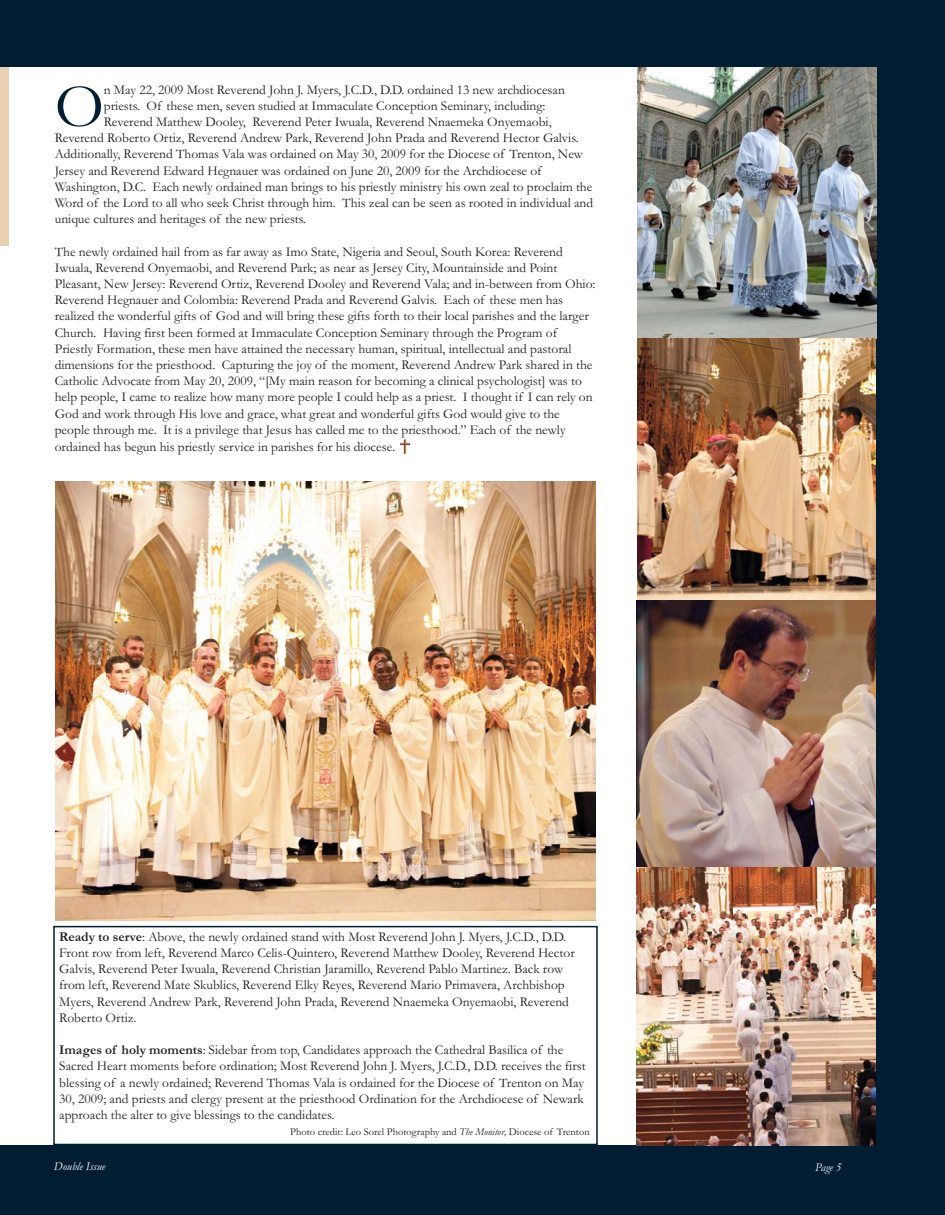
<style>
.page{position:relative;width:945px;height:1215px;background:#001d32}
.page>*{position:absolute;margin:0;border:0;box-sizing:border-box;transform-origin:0 0}
.t1{font:63px "Garamond";color:#001d32}
.t2{font:13.5px/16.4px "Garamond";color:#231f20}
.t3{font:italic 12px "Garamond";color:#fff}
.t4{font:10.5px "Garamond";color:#231f20}
.s1{font-weight:700}
.s2{font-style:italic}
</style>
<div class="page">
<div style="left:0;top:68px;width:876px;height:1077px;background:#fff"></div>
<div style="left:0;top:68px;width:9px;height:178px;background:#e8d0b1"></div>
<img style="left:637px;top:67px;width:239px;height:1078px">
<img style="left:55px;top:481px;width:541px;height:439px">
<div style="left:53px;top:926px;width:545px;height:219px;border:2px solid #001d32"></div>
<img style="left:400px;top:439px;width:9px;height:14px">
<h1 class="t1" style="left:55px;top:67px;width:51px">O</h1>
<p class="t2" style="left:104px;top:81px;width:463px">n May 22, 2009 Most Reverend John J. Myers, J.C.D., D.D. ordained 13 new archdiocesan</p>
<p class="t2" style="left:104px;top:97px;width:443px">priests. Of these men, seven studied at Immaculate Conception Seminary, including:</p>
<p class="t2" style="left:104px;top:113px;width:449px">Reverend Matthew Dooley, Reverend Peter Iwuala, Reverend Nnaemeka Onyemaobi,</p>
<p class="t2" style="left:55px;top:129px;width:526px">Reverend Roberto Ortiz, Reverend Andrew Park, Reverend John Prada and Reverend Hector Galvis.</p>
<p class="t2" style="left:55px;top:146px;width:530px">Additionally, Reverend Thomas Vala was ordained on May 30, 2009 for the Diocese of Trenton, New</p>
<p class="t2" style="left:55px;top:162px;width:488px">Jersey and Reverend Edward Hegnauer was ordained on June 20, 2009 for the Archdiocese of</p>
<p class="t2" style="left:55px;top:178px;width:539px">Washington, D.C. Each newly ordained man brings to his priestly ministry his own zeal to proclaim the</p>
<p class="t2" style="left:55px;top:194px;width:540px">Word of the Lord to all who seek Christ through him. This zeal can be seen as rooted in individual and</p>
<p class="t2" style="left:55px;top:210px;width:253px">unique cultures and heritages of the new priests.</p>
<p class="t2" style="left:55px;top:243px;width:542px">The newly ordained hail from as far away as Imo State, Nigeria and Seoul, South Korea: Reverend Iwuala, Reverend Onyemaobi, and Reverend Park; as near as Jersey City, Mountainside and Point Pleasant, New Jersey: Reverend Ortiz, Reverend Dooley and Reverend Vala; and in-between from Ohio:<br>Reverend Hegnauer and Colombia: Reverend Prada and Reverend Galvis. Each of these men has realized the wonderful gifts of God and will bring these gifts forth to their local parishes and the larger Church. Having first been formed at Immaculate Conception Seminary through the Program of Priestly Formation, these men have attained the necessary human, spiritual, intellectual and pastoral dimensions for the priesthood. Capturing the joy of the moment, Reverend Andrew Park shared in the Catholic Advocate from May 20, 2009, “[My main reason for becoming a clinical psychologist] was to help people, I came to realize how many more people I could help as a priest. I thought if I can rely on God and work through His love and grace, what great and wonderful gifts God would give to the people through me. It is a privilege that Jesus has called me to the priesthood.” Each of the newly ordained has begun his priestly service in parishes for his diocese.</p>
<p class="t2" style="left:59px;top:928px;width:517px"><span class="s1">Ready to serve</span>: Above, the newly ordained stand with Most Reverend John J. Myers, J.C.D., D.D.<br>Front row from left, Reverend Marco Celis-Quintero, Reverend Matthew Dooley, Reverend Hector Galvis, Reverend Peter Iwuala, Reverend Christian Jaramillo, Reverend Pablo Martinez. Back row from left, Reverend Mate Skublics, Reverend Elky Reyes, Reverend Mario Primavera, Archbishop Myers, Reverend Andrew Park, Reverend John Prada, Reverend Nnaemeka Onyemaobi, Reverend Roberto Ortiz.</p>
<p class="t2" style="left:59px;top:1041px;width:528px"><span class="s1">Images of holy moments</span>: Sidebar from top, Candidates approach the Cathedral Basilica of the Sacred Heart moments before ordination; Most Reverend John J. Myers, J.C.D., D.D. receives the first blessing of a newly ordained; Reverend Thomas Vala is ordained for the Diocese of Trenton on May 30, 2009; and priests and clergy present at the priesthood Ordination for the Archdiocese of Newark approach the alter to give blessings to the candidates.</p>
<p class="t4" style="left:290px;top:1125px;width:301px">Photo credit: Leo Sorel Photography and <span class="s2">The Monitor,</span> Diocese of Trenton</p>
<p class="t3" style="left:54px;top:1159px;width:53px">Double Issue</p>
<p class="t3" style="left:815px;top:1160px;width:28px">Page 5</p>
</div>
